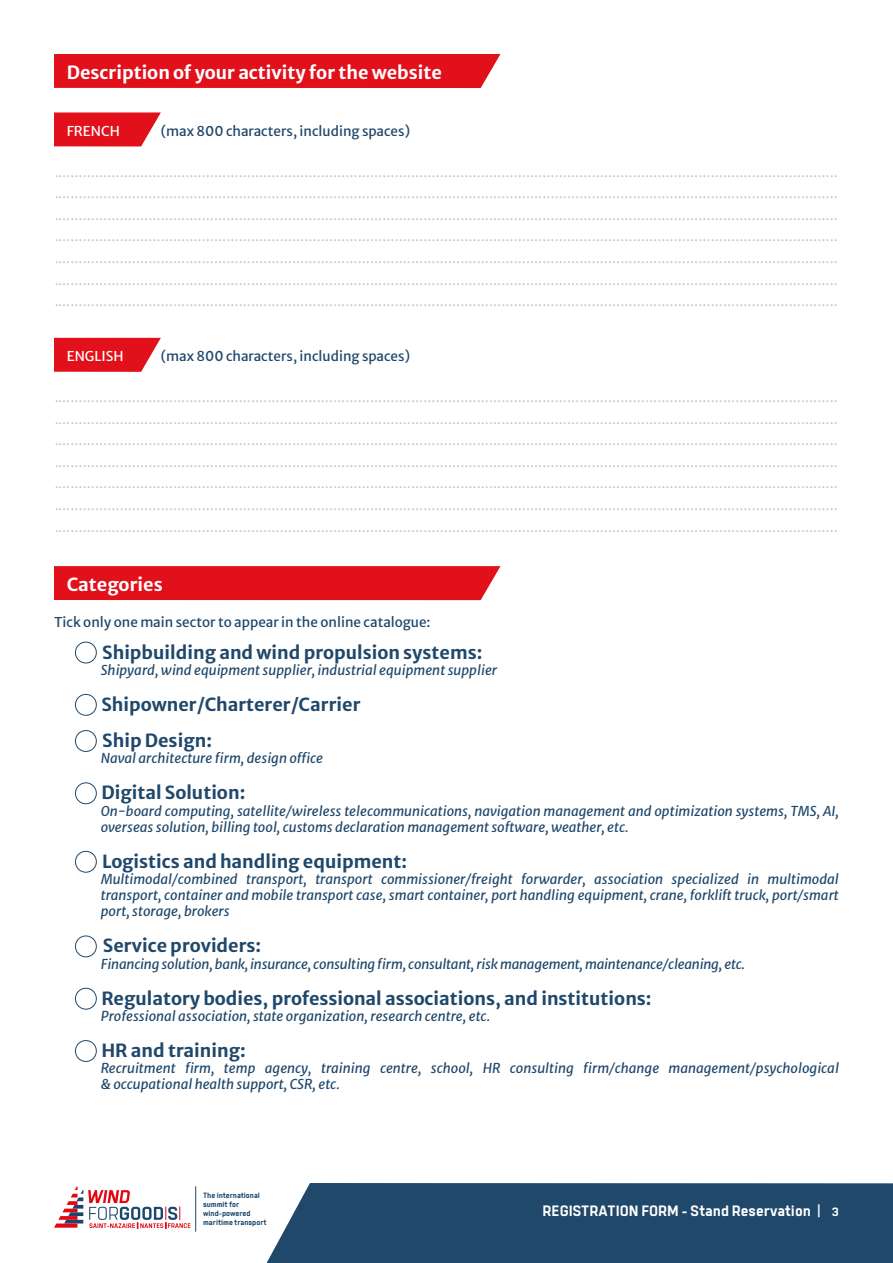
<style>
.page{position:relative;width:893px;height:1263px;background:#fff}
.page>*{position:absolute;margin:0;border:0;box-sizing:border-box;transform-origin:0 0}
.t1{font:18px/21.6px "Minion Pro";color:#8c95ac;text-align:justify}
.t2{font:700 18px "Merriweather Sans";color:#20486b}
.t3{font:700 18px "Merriweather Sans";color:#fff}
.t4{font:700 15px "Tomkin";color:#fff}
.t5{font:italic 13.5px/16.2px "Merriweather Sans";color:#20486b}
.t6{font:13.5px "Merriweather Sans";color:#20486b}
.t7{font:13.5px "Merriweather Sans";color:#fff}
.t8{font:700 7.65px/9.1px "Tomkin";color:#1b476b}
.s1{font-family:"Merriweather Sans";font-weight:400;font-size:13.5px}
.s2{font-size:12px}
</style>
<div class="page">
<hr style="left:195px;top:1186px;width:1px;height:46px;background:#1b476b">
<svg style="left:54px;top:1186px;width:136px;height:43px"></svg>
<div style="left:267px;top:1183px;width:626px;height:80px;background:#20486b"></div>
<div style="left:54px;top:566px;width:446px;height:34px;background:#e2101b"></div>
<div style="left:54px;top:54px;width:446px;height:34px;background:#e2101b"></div>
<svg style="left:54px;top:112px;width:107px;height:34px;background:#e52932"></svg>
<svg style="left:54px;top:338px;width:107px;height:34px;background:#e42731"></svg>
<div style="left:75px;top:642px;width:22px;height:21px;border:1px solid #20486b;border-radius:50%"></div>
<div style="left:75px;top:694px;width:22px;height:21px;border:1px solid #20486b;border-radius:50%"></div>
<div style="left:75px;top:730px;width:22px;height:22px;border:1px solid #20486b;border-radius:50%"></div>
<div style="left:75px;top:783px;width:22px;height:21px;border:1px solid #20486b;border-radius:50%"></div>
<div style="left:75px;top:1040px;width:22px;height:22px;border:1px solid #20486b;border-radius:50%"></div>
<div style="left:75px;top:988px;width:22px;height:21px;border:1px solid #20486b;border-radius:50%"></div>
<div style="left:75px;top:936px;width:22px;height:21px;border:1px solid #20486b;border-radius:50%"></div>
<div style="left:75px;top:851px;width:22px;height:21px;border:1px solid #20486b;border-radius:50%"></div>
<p class="t3" style="left:67px;top:56px;width:377px">Description of your activity for the website</p>
<p class="t7" style="left:67px;top:119px;width:55px">FRENCH</p>
<p class="t6" style="left:161px;top:119px;width:251px">(max 800 characters, including spaces)</p>
<p class="t1" style="left:54px;top:160px;width:785px">............................................................................................................................................................................................... ............................................................................................................................................................................................... ............................................................................................................................................................................................... ............................................................................................................................................................................................... ............................................................................................................................................................................................... ............................................................................................................................................................................................... ...............................................................................................................................................................................................</p>
<p class="t7" style="left:67px;top:345px;width:58px">ENGLISH</p>
<p class="t6" style="left:161px;top:345px;width:251px">(max 800 characters, including spaces)</p>
<p class="t1" style="left:54px;top:386px;width:785px">............................................................................................................................................................................................... ............................................................................................................................................................................................... ............................................................................................................................................................................................... ............................................................................................................................................................................................... ............................................................................................................................................................................................... ............................................................................................................................................................................................... ...............................................................................................................................................................................................</p>
<p class="t3" style="left:67px;top:568px;width:97px">Categories</p>
<p class="t6" style="left:54px;top:610px;width:378px">Tick only one main sector to appear in the online catalogue:</p>
<p class="t2" style="left:102px;top:636px;width:382px">Shipbuilding and wind propulsion systems:</p>
<p class="t5" style="left:101px;top:660px;width:398px">Shipyard, wind equipment supplier, industrial equipment supplier</p>
<p class="t2" style="left:101px;top:688px;width:261px">Shipowner/Charterer/Carrier</p>
<p class="t2" style="left:102px;top:724px;width:111px">Ship Design:</p>
<p class="t5" style="left:101px;top:749px;width:224px">Naval architecture firm, design office</p>
<p class="t2" style="left:101px;top:777px;width:145px">Digital Solution:</p>
<p class="t5" style="left:101px;top:801px;width:740px">On-board computing, satellite/wireless telecommunications, navigation management and optimization systems, TMS, AI, overseas solution, billing tool, customs declaration management software, weather, etc.</p>
<p class="t2" style="left:102px;top:845px;width:306px">Logistics and handling equipment:</p>
<p class="t5" style="left:101px;top:869px;width:740px;text-align:justify">Multimodal/combined transport, transport commissioner/freight forwarder, association specialized in multimodal transport, container and mobile transport case, smart container, port handling equipment, crane, forklift truck, port/smart port, storage, brokers</p>
<p class="t2" style="left:103px;top:930px;width:160px">Service providers:</p>
<p class="t5" style="left:101px;top:954px;width:646px">Financing solution, bank, insurance, consulting firm, consultant, risk management, maintenance/cleaning, etc.</p>
<p class="t2" style="left:101px;top:982px;width:552px">Regulatory bodies, professional associations, and institutions:</p>
<p class="t5" style="left:101px;top:1006px;width:391px">Professional association, state organization, research centre, etc.</p>
<p class="t2" style="left:101px;top:1034px;width:146px">HR and training:</p>
<p class="t5" style="left:101px;top:1058px;width:740px">Recruitment firm, temp agency, training centre, school, HR consulting firm/change management/psychological &amp; occupational health support, CSR, etc.</p>
<p class="t8" style="left:203px;top:1190px;width:65px">The international summit for wind-powered maritime transport</p>
<p class="t4" style="left:543px;top:1201px;width:298px">REGISTRATION FORM - Stand Reservation <span class="s1">|</span> <span class="s2">3</span></p>
</div>
